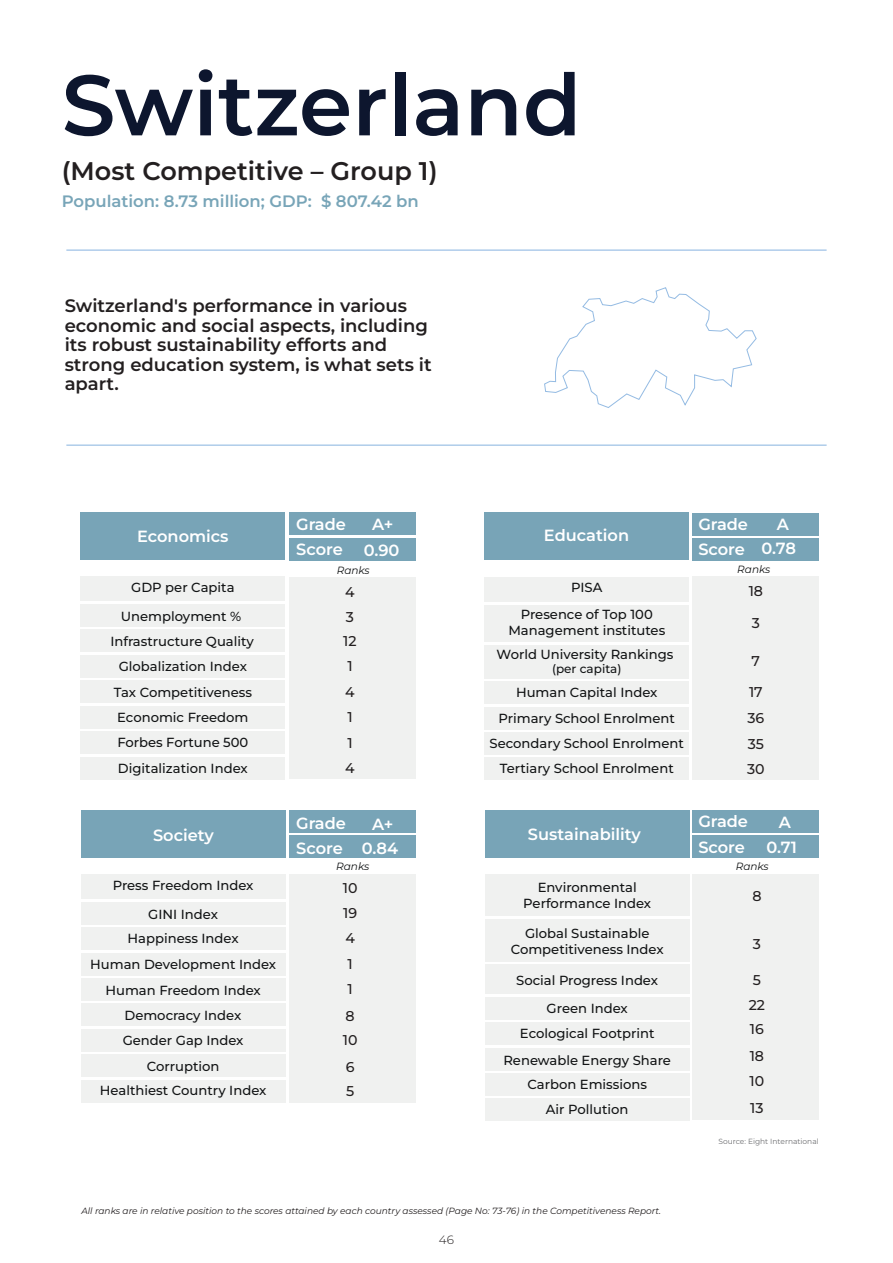
<style>
.page{position:relative;width:893px;height:1263px;background:#fff}
.page>*{position:absolute;margin:0;border:0;box-sizing:border-box;transform-origin:0 0}
.t1{font:600 85.5px "Montserrat";color:#0d162e}
.t2{font:600 25.5px "Montserrat";color:#231f20}
.t3{font:600 18px/19.5px "Montserrat";color:#231f20}
.t4{font:600 16.5px "Montserrat";color:#78a5b8}
.t5{font:600 16.2px "Montserrat";color:#fff}
.t6{font:500 14.1px/25.5px "Montserrat";color:#231f20}
.t7{font:500 13.2px/25.3px "Montserrat";color:#121415;text-align:center}
.t8{font:500 12px "Montserrat";color:#121415}
.t9{font:300 12px "Montserrat Alternates";color:#231f20}
.t10{font:italic 10.5px "Montserrat";color:#121415}
.t11{font:italic 9px "Montserrat";color:#231f20}
.t12{font:7.5px "Montserrat";color:#6c6d70}
</style>
<div class="page">
<div style="left:693px;top:836px;width:126px;height:22px;background:#78a4b7"></div>
<div style="left:485px;top:810px;width:205px;height:48px;background:#78a4b7"></div>
<div style="left:693px;top:874px;width:126px;height:246px;background:#f0f1f0"></div>
<div style="left:693px;top:810px;width:126px;height:22px;background:#78a4b7"></div>
<div style="left:485px;top:874px;width:205px;height:42px;background:#f0f1f0"></div>
<div style="left:485px;top:919px;width:205px;height:43px;background:#f0f1f0"></div>
<div style="left:485px;top:965px;width:205px;height:29px;background:#f0f1f0"></div>
<div style="left:485px;top:997px;width:205px;height:23px;background:#f0f1f0"></div>
<div style="left:485px;top:1023px;width:205px;height:22px;background:#f0f1f0"></div>
<div style="left:485px;top:1048px;width:205px;height:22px;background:#f0f1f0"></div>
<div style="left:485px;top:1073px;width:205px;height:22px;background:#f0f1f0"></div>
<div style="left:485px;top:1098px;width:205px;height:22px;background:#f0f1f0"></div>
<div style="left:693px;top:539px;width:126px;height:22px;background:#78a4b7"></div>
<div style="left:484px;top:513px;width:205px;height:47px;background:#78a4b7"></div>
<div style="left:693px;top:577px;width:126px;height:203px;background:#f0f1f0"></div>
<div style="left:693px;top:513px;width:126px;height:22px;background:#78a4b7"></div>
<div style="left:484px;top:577px;width:205px;height:24px;background:#f0f1f0"></div>
<div style="left:484px;top:605px;width:205px;height:37px;background:#f0f1f0"></div>
<div style="left:484px;top:645px;width:205px;height:33px;background:#f0f1f0"></div>
<div style="left:484px;top:682px;width:205px;height:22px;background:#f0f1f0"></div>
<div style="left:484px;top:707px;width:205px;height:22px;background:#f0f1f0"></div>
<div style="left:484px;top:732px;width:205px;height:22px;background:#f0f1f0"></div>
<div style="left:484px;top:758px;width:205px;height:22px;background:#f0f1f0"></div>
<div style="left:81px;top:810px;width:205px;height:48px;background:#78a4b7"></div>
<div style="left:289px;top:874px;width:126px;height:228px;background:#f0f1f0"></div>
<div style="left:289px;top:810px;width:126px;height:22px;background:#78a4b7"></div>
<div style="left:289px;top:836px;width:126px;height:22px;background:#78a4b7"></div>
<div style="left:81px;top:874px;width:205px;height:25px;background:#f0f1f0"></div>
<div style="left:81px;top:902px;width:205px;height:22px;background:#f0f1f0"></div>
<div style="left:81px;top:927px;width:205px;height:22px;background:#f0f1f0"></div>
<div style="left:81px;top:953px;width:205px;height:22px;background:#f0f1f0"></div>
<div style="left:81px;top:978px;width:205px;height:22px;background:#f0f1f0"></div>
<div style="left:81px;top:1004px;width:205px;height:22px;background:#f0f1f0"></div>
<div style="left:81px;top:1029px;width:205px;height:22px;background:#f0f1f0"></div>
<div style="left:81px;top:1055px;width:205px;height:22px;background:#f0f1f0"></div>
<div style="left:81px;top:1080px;width:205px;height:22px;background:#f0f1f0"></div>
<div style="left:80px;top:513px;width:205px;height:47px;background:#78a4b7"></div>
<div style="left:80px;top:577px;width:205px;height:24px;background:#f0f1f0"></div>
<div style="left:80px;top:604px;width:205px;height:22px;background:#f0f1f0"></div>
<div style="left:80px;top:630px;width:205px;height:22px;background:#f0f1f0"></div>
<div style="left:80px;top:655px;width:205px;height:22px;background:#f0f1f0"></div>
<div style="left:80px;top:681px;width:205px;height:22px;background:#f0f1f0"></div>
<div style="left:80px;top:706px;width:205px;height:22px;background:#f0f1f0"></div>
<div style="left:80px;top:732px;width:205px;height:22px;background:#f0f1f0"></div>
<div style="left:289px;top:577px;width:126px;height:201px;background:#f0f1f0"></div>
<div style="left:289px;top:513px;width:126px;height:22px;background:#78a4b7"></div>
<div style="left:289px;top:538px;width:126px;height:22px;background:#78a4b7"></div>
<div style="left:80px;top:757px;width:205px;height:22px;background:#f0f1f0"></div>
<svg style="left:544px;top:287px;width:213px;height:121px"></svg>
<hr style="left:66px;top:250px;width:761px;height:1px;background:#94bbe3">
<hr style="left:66px;top:445px;width:761px;height:1px;background:#94bbe3">
<h1 class="t1" style="left:62px;top:48px;width:521px">Switzerland</h1>
<h2 class="t2" style="left:62px;top:154px;width:377px">(Most Competitive – Group 1)</h2>
<p class="t4" style="left:62px;top:190px;width:359px">Population: 8.73 million; GDP: $ 807.42 bn</p>
<h3 class="t3" style="left:65px;top:296px;width:369px">Switzerland's performance in various economic and social aspects, including its robust sustainability efforts and strong education system, is what sets it apart.</h3>
<p class="t5" style="left:137px;top:525px;width:93px">Economics</p>
<p class="t7" style="left:121px;top:573px;width:122px;line-height:28.7px">GDP per Capita<br>Unemployment %</p>
<p class="t7" style="left:110px;top:628px;width:145px">Infrastructure Quality<br>Globalization Index<br>Tax Competitiveness<br>Economic Freedom<br>Forbes Fortune 500<br>Digitalization Index</p>
<p class="t5" style="left:153px;top:825px;width:62px">Society</p>
<p class="t7" style="left:113px;top:870px;width:142px;line-height:29px">Press Freedom Index<br>GINI Index</p>
<p class="t7" style="left:90px;top:924px;width:187px;line-height:26.8px">Happiness Index<br>Human Development Index</p>
<p class="t7" style="left:100px;top:977px;width:168px">Human Freedom Index<br>Democracy Index<br>Gender Gap Index<br>Corruption<br>Healthiest Country Index</p>
<p class="t5" style="left:296px;top:513px;width:51px">Grade</p>
<p class="t5" style="left:296px;top:538px;width:48px">Score</p>
<p class="t5" style="left:372px;top:513px;width:23px">A+</p>
<p class="t5" style="left:364px;top:539px;width:37px">0.90</p>
<p class="t10" style="left:337px;top:563px;width:34px">Ranks</p>
<p class="t6" style="left:345px;top:579px;width:11px">4</p>
<p class="t6" style="left:343px;top:628px;width:15px">12<br>1<br>4<br>1<br>1<br>4</p>
<p class="t6" style="left:346px;top:604px;width:10px">3</p>
<p class="t5" style="left:296px;top:812px;width:51px">Grade</p>
<p class="t5" style="left:372px;top:814px;width:23px">A+</p>
<p class="t5" style="left:296px;top:838px;width:48px">Score</p>
<p class="t5" style="left:362px;top:838px;width:38px">0.84</p>
<p class="t10" style="left:336px;top:859px;width:35px">Ranks</p>
<p class="t6" style="left:343px;top:875px;width:16px;text-align:center">10<br>19<br>4<br>1</p>
<p class="t6" style="left:348px;top:976px;width:7px">1</p>
<p class="t6" style="left:343px;top:1004px;width:16px;line-height:24px">8<br>10</p>
<p class="t6" style="left:346px;top:1054px;width:10px;line-height:24.2px">6<br>5</p>
<p class="t5" style="left:544px;top:525px;width:87px">Education</p>
<p class="t7" style="left:521px;top:574px;width:134px;line-height:26.7px">PISA<br>Presence of Top 100</p>
<p class="t7" style="left:508px;top:617px;width:158px">Management institutes</p>
<p class="t7" style="left:497px;top:641px;width:178px">World University Rankings</p>
<p class="t8" style="left:552px;top:661px;width:71px">(per capita)</p>
<p class="t7" style="left:490px;top:679px;width:196px">Human Capital Index<br>Primary School Enrolment<br>Secondary School Enrolment<br>Tertiary School Enrolment</p>
<p class="t5" style="left:698px;top:514px;width:51px">Grade</p>
<p class="t5" style="left:698px;top:539px;width:48px">Score</p>
<p class="t5" style="left:777px;top:513px;width:14px">A</p>
<p class="t5" style="left:761px;top:537px;width:36px">0.78</p>
<p class="t10" style="left:737px;top:562px;width:34px">Ranks</p>
<p class="t6" style="left:749px;top:578px;width:16px">18</p>
<p class="t6" style="left:752px;top:610px;width:10px">3</p>
<p class="t6" style="left:749px;top:646px;width:15px;line-height:30.9px">7<br>17</p>
<p class="t6" style="left:747px;top:705px;width:19px;text-align:justify">36<br>35<br>30</p>
<p class="t5" style="left:528px;top:823px;width:115px">Sustainability</p>
<p class="t7" style="left:523px;top:879px;width:129px;line-height:15.8px">Environmental<br>Performance Index</p>
<p class="t7" style="left:511px;top:925px;width:154px;line-height:15.8px">Global Sustainable<br>Competitiveness Index</p>
<p class="t7" style="left:516px;top:965px;width:143px;line-height:28.3px">Social Progress Index<br>Green Index</p>
<p class="t7" style="left:503px;top:1020px;width:169px;line-height:26.8px">Ecological Footprint<br>Renewable Energy Share</p>
<p class="t7" style="left:527px;top:1071px;width:121px">Carbon Emissions<br>Air Pollution</p>
<p class="t5" style="left:698px;top:811px;width:51px">Grade</p>
<p class="t10" style="left:736px;top:859px;width:34px">Ranks</p>
<p class="t5" style="left:779px;top:811px;width:14px">A</p>
<p class="t5" style="left:698px;top:836px;width:48px">Score</p>
<p class="t5" style="left:766px;top:836px;width:32px">0.71</p>
<p class="t6" style="left:752px;top:883px;width:11px">8</p>
<p class="t6" style="left:753px;top:931px;width:10px">3</p>
<p class="t6" style="left:749px;top:967px;width:18px;line-height:24.8px">5<br>22<br>16</p>
<p class="t6" style="left:749px;top:1043px;width:16px;line-height:24.8px">18<br>10</p>
<p class="t6" style="left:750px;top:1095px;width:15px">13</p>
<p class="t12" style="left:718px;top:1136px;width:102px">Source: Eight International</p>
<p class="t11" style="left:81px;top:1204px;width:581px">All ranks are in relative position to the scores attained by each country assessed (Page No: 73-76) in the Competitiveness Report.</p>
<p class="t9" style="left:439px;top:1231px;width:17px">46</p>
</div>
